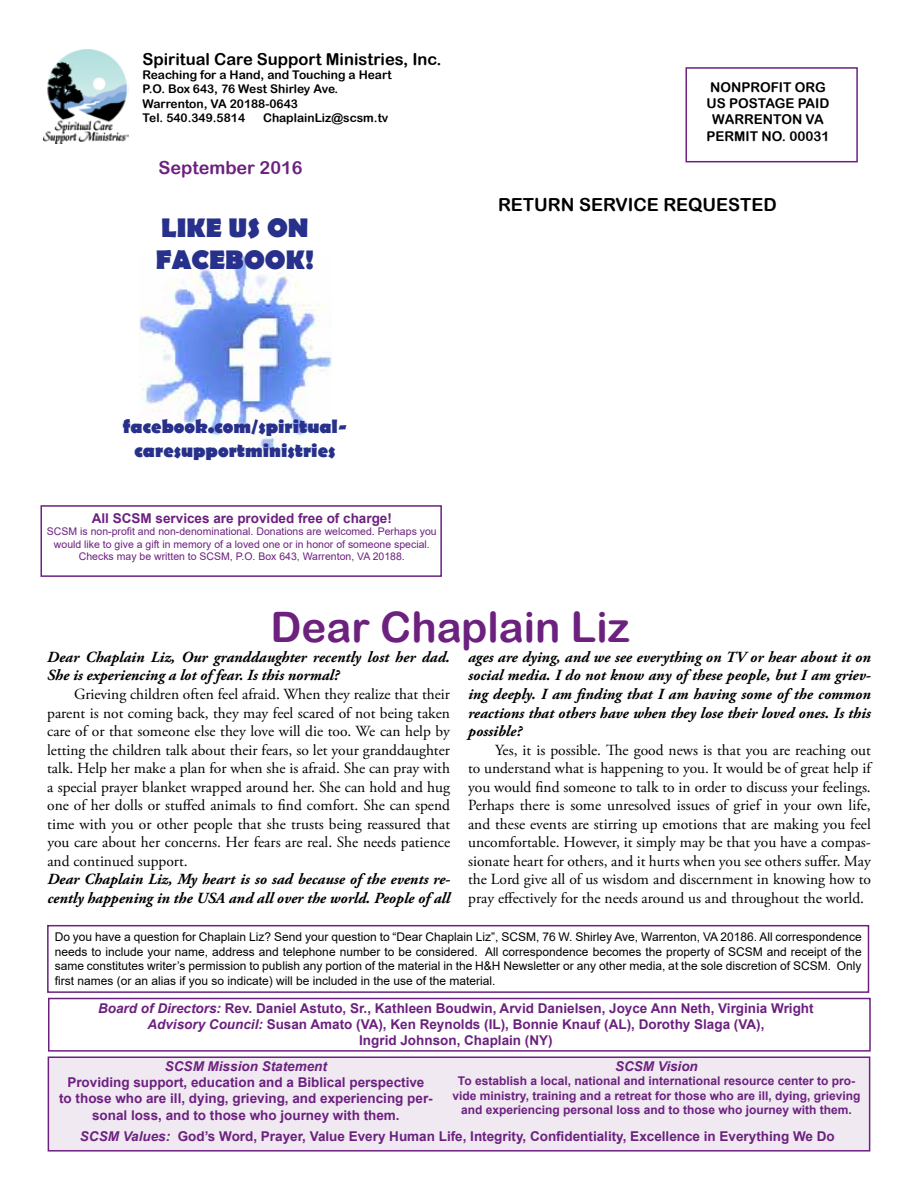
<style>
.page{position:relative;width:918px;height:1188px;background:#fff}
.page>*{position:absolute;margin:0;border:0;box-sizing:border-box;transform-origin:0 0}
.t1{font:42px "Arial Rounded MT Bold";color:#6c217f}
.t2{font:700 27px/32.4px "Berlin Sans FB";color:#27318b}
.t3{font:700 19.5px/23.4px "Berlin Sans FB";color:#27318b;text-align:center}
.t4{font:18px "Arial Rounded MT Bold";color:#000}
.t5{font:18px "Arial Rounded MT Bold";color:#6c217f}
.t6{font:16.5px "Arial Rounded MT Bold";color:#000}
.t7{font:15.45px/18.6px "Adobe Garamond Pro";color:#000;text-align:justify}
.t8{font:italic 700 15.45px/18.6px "Adobe Garamond Pro";color:#000}
.t9{font:700 13.5px/16.2px "Arial";color:#6c217f;text-align:center}
.t10{font:13.5px/16.2px "Arial Rounded MT Bold";color:#000;text-align:center}
.t11{font:italic 700 13.5px "Arial";color:#6c217f}
.t12{font:12px/14.4px "Arial";color:#000;text-align:justify}
.t13{font:700 12px/14.4px "Arial";color:#6c217f;text-align:center}
.t14{font:12px/14.4px "Arial Rounded MT Bold";color:#000}
.t15{font:10.5px/12.6px "Arial";color:#6c217f;text-align:center}
.s1{font-style:italic}
</style>
<div class="page">
<div style="left:48px;top:998px;width:823px;height:54px;border:2px solid #6c217f"></div>
<div style="left:48px;top:1056px;width:822px;height:96px;background:#f0e9f2;border:2px solid #6c217f"></div>
<div style="left:47px;top:925px;width:822px;height:68px;border:2px solid #6c217f"></div>
<img style="left:43px;top:50px;width:85px;height:94px">
<div style="left:686px;top:67px;width:172px;height:95px;border:2px solid #6c217f"></div>
<div style="left:40px;top:505px;width:402px;height:72px;border:2px solid #6c217f"></div>
<img style="left:139px;top:255px;width:192px;height:192px">
<p class="t6" style="left:142px;top:49px;width:301px">Spiritual Care Support Ministries, Inc.</p>
<p class="t14" style="left:142px;top:67px;width:251px">Reaching for a Hand, and Touching a Heart<br>P.O. Box 643, 76 West Shirley Ave.<br>Warrenton, VA 20188-0643<br>Tel. 540.349.5814</p>
<p class="t14" style="left:263px;top:111px;width:127px">ChaplainLiz@scsm.tv</p>
<p class="t5" style="left:159px;top:157px;width:145px">September 2016</p>
<h2 class="t2" style="left:156px;top:213px;width:160px">LIKE US ON<br>FACEBOOK!</h2>
<p class="t10" style="left:706px;top:79px;width:125px">NONPROFIT ORG<br>US POSTAGE PAID<br>WARRENTON VA<br>PERMIT NO. 00031</p>
<p class="t4" style="left:498px;top:194px;width:280px">RETURN SERVICE REQUESTED</p>
<p class="t3" style="left:123px;top:416px;width:226px">facebook.com/spiritual&shy;caresupportministries</p>
<p class="t9" style="left:92px;top:510px;width:302px">All SCSM services are provided free of charge!</p>
<p class="t15" style="left:47px;top:525px;width:391px">SCSM is non-profit and non-denominational. Donations are welcomed. Perhaps you would like to give a gift in memory of a loved one or in honor of someone special.<br>Checks may be written to SCSM, P.O. Box 643, Warrenton, VA 20188.</p>
<h1 class="t1" style="left:270px;top:602px;width:361px">Dear Chaplain Liz</h1>
<p class="t8" style="left:468px;top:648px;width:404px;text-align:justify">ages are dying, and we see everything on TV or hear about it on social media. I do not know any of these people, but I am griev&shy;ing deeply. I am finding that I am having some of the common reactions that others have when they lose their loved ones. Is this possible?</p>
<p class="t7" style="left:468px;top:741px;width:404px;text-indent:27px">Yes, it is possible. The good news is that you are reaching out to understand what is happening to you. It would be of great help if you would find someone to talk to in order to discuss your feelings.<br>Perhaps there is some unresolved issues of grief in your own life, and these events are stirring up emotions that are making you feel uncomfortable. However, it simply may be that you have a compas&shy;sionate heart for others, and it hurts when you see others suffer. May the Lord give all of us wisdom and discernment in knowing how to pray effectively for the needs around us and throughout the world.</p>
<p class="t8" style="left:47px;top:648px;width:404px">Dear Chaplain Liz, Our granddaughter recently lost her dad.<br>She is experiencing a lot of fear. Is this normal?</p>
<p class="t7" style="left:47px;top:685px;width:404px;text-indent:27px">Grieving children often feel afraid. When they realize that their parent is not coming back, they may feel scared of not being taken care of or that someone else they love will die too. We can help by letting the children talk about their fears, so let your granddaughter talk. Help her make a plan for when she is afraid. She can pray with a special prayer blanket wrapped around her. She can hold and hug one of her dolls or stuffed animals to find comfort. She can spend time with you or other people that she trusts being reassured that you care about her concerns. Her fears are real. She needs patience and continued support.</p>
<p class="t8" style="left:47px;top:871px;width:404px">Dear Chaplain Liz, My heart is so sad because of the events re&shy;cently happening in the USA and all over the world. People of all</p>
<p class="t12" style="left:55px;top:930px;width:808px">Do you have a question for Chaplain Liz? Send your question to “Dear Chaplain Liz”, SCSM, 76 W. Shirley Ave, Warrenton, VA 20186. All correspondence needs to include your name, address and telephone number to be considered. All correspondence becomes the property of SCSM and receipt of the same constitutes writer’s permission to publish any portion of the material in the H&amp;H Newsletter or any other media, at the sole discretion of SCSM. Only first names (or an alias if you so indicate) will be included in the use of the material.</p>
<p class="t9" style="left:98px;top:1000px;width:717px"><span class="s1">Board of Directors:</span> Rev. Daniel Astuto, Sr., Kathleen Boudwin, Arvid Danielsen, Joyce Ann Neth, Virginia Wright<br><span class="s1">Advisory Council:</span> Susan Amato (VA), Ken Reynolds (IL), Bonnie Knauf (AL), Dorothy Slaga (VA),<br>Ingrid Johnson, Chaplain (NY)</p>
<p class="t11" style="left:165px;top:1057px;width:164px">SCSM Mission Statement</p>
<p class="t9" style="left:59px;top:1074px;width:375px">Providing support, education and a Biblical perspective<br>to those who are ill, dying, grieving, and experiencing per&shy;sonal loss, and to those who journey with them.</p>
<p class="t11" style="left:615px;top:1057px;width:84px">SCSM Vision</p>
<p class="t13" style="left:453px;top:1074px;width:409px">To establish a local, national and international resource center to pro&shy;vide ministry, training and a retreat for those who are ill, dying, grieving and experiencing personal loss and to those who journey with them.</p>
<p class="t9" style="left:80px;top:1128px;width:756px"><span class="s1">SCSM Values:</span> God’s Word, Prayer, Value Every Human Life, Integrity, Confidentiality, Excellence in Everything We Do</p>
</div>
